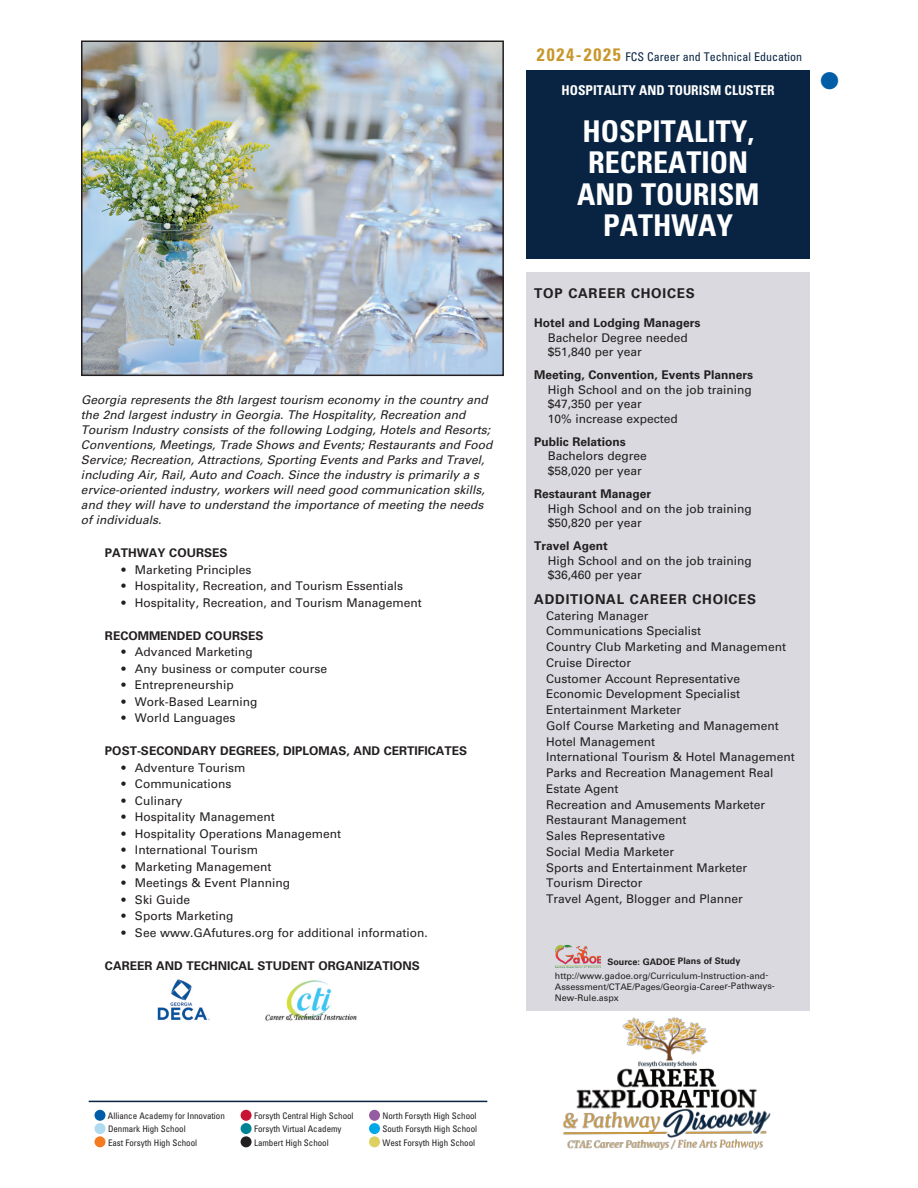
<style>
.page{position:relative;width:918px;height:1188px;background:#fff}
.page>*{position:absolute;margin:0;border:0;box-sizing:border-box;transform-origin:0 0}
.t1{font:700 condensed 30px/31.5px "Univers LT Std";color:#fff;text-align:center}
.t2{font:24px "Zapf Dingbats ITC";color:#015da6}
.t3{font:700 13.5px "Univers LT Std";letter-spacing:.055em;color:#231f20}
.t4{font:700 condensed 13.5px "Univers LT Std";color:#fff}
.t5{font:12px/15.8px "Univers LT Std";color:#231f20}
.t6{font:italic 12px/15px "Univers LT Std";color:#231f20}
.t7{font:700 12px "Univers LT Std";color:#231f20}
.t8{font:condensed 12px "Univers LT Std";color:#082442}
.t9{font:condensed 9px/13.5px "Univers LT Std";letter-spacing:-.005em;color:#231f20}
.t10{font:9px/10.9px "Univers LT Std";letter-spacing:-.005em;color:#231f20}
.t11{font:700 9px "Univers LT Std";letter-spacing:-.005em;color:#231f20}
.s1{font-weight:700;font-size:18px;color:#c8972b}
</style>
<div class="page">
<img style="left:563px;top:1017px;width:208px;height:133px">
<div style="left:526px;top:273px;width:284px;height:738px;background:#d9d9df"></div>
<img style="left:555px;top:944px;width:47px;height:24px">
<div style="left:526px;top:70px;width:284px;height:189px;background:#082442"></div>
<div style="left:95px;top:1110px;width:10px;height:11px;background:#015da6;border-radius:50%"></div>
<div style="left:95px;top:1123px;width:10px;height:11px;background:#b0daef;border-radius:50%"></div>
<div style="left:95px;top:1136px;width:10px;height:11px;background:#f47b21;border-radius:50%"></div>
<div style="left:241px;top:1110px;width:11px;height:11px;background:#c71433;border-radius:50%"></div>
<div style="left:241px;top:1123px;width:11px;height:11px;background:#008297;border-radius:50%"></div>
<div style="left:241px;top:1136px;width:11px;height:11px;background:#231f20;border-radius:50%"></div>
<div style="left:369px;top:1110px;width:11px;height:11px;background:#955da1;border-radius:50%"></div>
<div style="left:369px;top:1123px;width:11px;height:11px;background:#00a8e7;border-radius:50%"></div>
<div style="left:369px;top:1136px;width:11px;height:11px;background:#ded060;border-radius:50%"></div>
<hr style="left:89px;top:1101px;width:398px;height:1px;background:#082442">
<img style="left:84px;top:43px;width:417px;height:330px">
<div style="left:81px;top:40px;width:423px;height:336px;border:2px solid #231f20"></div>
<img style="left:265px;top:980px;width:92px;height:41px">
<img style="left:157px;top:979px;width:53px;height:42px">
<p class="t6" style="left:81px;top:393px;width:413px">Georgia represents the 8th largest tourism economy in the country and the 2nd largest industry in Georgia. The Hospitality, Recreation and Tourism Industry consists of the following Lodging, Hotels and Resorts; Conventions, Meetings, Trade Shows and Events; Restaurants and Food Service; Recreation, Attractions, Sporting Events and Parks and Travel, including Air, Rail, Auto and Coach. Since the industry is primarily a s ervice-oriented industry, workers will need good communication skills, and they will have to understand the importance of meeting the needs of individuals.</p>
<p class="t7" style="left:105px;top:548px;width:124px">PATHWAY COURSES</p>
<p class="t5" style="left:121px;top:562px;width:131px">• Marketing Principles</p>
<p class="t5" style="left:121px;top:579px;width:283px">• Hospitality, Recreation, and Tourism Essentials</p>
<p class="t5" style="left:121px;top:595px;width:302px">• Hospitality, Recreation, and Tourism Management</p>
<p class="t7" style="left:105px;top:631px;width:160px">RECOMMENDED COURSES</p>
<p class="t5" style="left:121px;top:645px;width:133px">• Advanced Marketing</p>
<p class="t5" style="left:121px;top:661px;width:207px">• Any business or computer course</p>
<p class="t5" style="left:121px;top:678px;width:114px">• Entrepreneurship</p>
<p class="t5" style="left:121px;top:694px;width:137px">• Work-Based Learning</p>
<p class="t5" style="left:121px;top:711px;width:115px">• World Languages</p>
<p class="t7" style="left:105px;top:746px;width:364px">POST-SECONDARY DEGREES, DIPLOMAS, AND CERTIFICATES</p>
<p class="t5" style="left:121px;top:760px;width:125px">• Adventure Tourism</p>
<p class="t5" style="left:121px;top:777px;width:112px">• Communications</p>
<p class="t5" style="left:121px;top:793px;width:62px">• Culinary</p>
<p class="t5" style="left:121px;top:810px;width:155px">• Hospitality Management</p>
<p class="t5" style="left:121px;top:826px;width:221px">• Hospitality Operations Management</p>
<p class="t5" style="left:121px;top:843px;width:138px">• International Tourism</p>
<p class="t5" style="left:121px;top:859px;width:151px">• Marketing Management</p>
<p class="t5" style="left:121px;top:876px;width:170px">• Meetings &amp; Event Planning</p>
<p class="t5" style="left:121px;top:892px;width:70px">• Ski Guide</p>
<p class="t5" style="left:121px;top:909px;width:113px">• Sports Marketing</p>
<p class="t5" style="left:121px;top:925px;width:308px">• See www.GAfutures.org for additional information.</p>
<p class="t7" style="left:105px;top:961px;width:316px">CAREER AND TECHNICAL STUDENT ORGANIZATIONS</p>
<p class="t8" style="left:537px;top:52px;width:267px"><span class="s1">2024-2025</span> FCS Career and Technical Education</p>
<p class="t4" style="left:562px;top:85px;width:215px">HOSPITALITY AND TOURISM CLUSTER</p>
<h1 class="t1" style="left:577px;top:118px;width:184px">HOSPITALITY,<br>RECREATION<br>AND TOURISM<br>PATHWAY</h1>
<h2 class="t2" style="left:820px;top:67px;width:20px">●</h2>
<p class="t3" style="left:534px;top:288px;width:162px">TOP CAREER CHOICES</p>
<p class="t7" style="left:534px;top:319px;width:168px">Hotel and Lodging Managers</p>
<p class="t5" style="left:548px;top:331px;width:142px;line-height:14.4px">Bachelor Degree needed $51,840 per year</p>
<p class="t7" style="left:534px;top:371px;width:221px">Meeting, Convention, Events Planners</p>
<p class="t5" style="left:548px;top:383px;width:206px;line-height:14.4px">High School and on the job training $47,350 per year<br>10% increase expected</p>
<p class="t7" style="left:534px;top:437px;width:93px">Public Relations</p>
<p class="t5" style="left:548px;top:450px;width:101px;line-height:14.4px">Bachelors degree $58,020 per year</p>
<p class="t7" style="left:534px;top:490px;width:119px">Restaurant Manager</p>
<p class="t5" style="left:548px;top:502px;width:206px;line-height:14.4px">High School and on the job training $50,820 per year</p>
<p class="t7" style="left:534px;top:542px;width:75px">Travel Agent</p>
<p class="t5" style="left:548px;top:554px;width:206px;line-height:14.4px">High School and on the job training $36,460 per year</p>
<p class="t3" style="left:534px;top:594px;width:224px">ADDITIONAL CAREER CHOICES</p>
<p class="t5" style="left:546px;top:608px;width:250px">Catering Manager<br>Communications Specialist<br>Country Club Marketing and Management<br>Cruise Director<br>Customer Account Representative<br>Economic Development Specialist<br>Entertainment Marketer<br>Golf Course Marketing and Management<br>Hotel Management<br>International Tourism &amp; Hotel Management<br>Parks and Recreation Management Real<br>Estate Agent<br>Recreation and Amusements Marketer<br>Restaurant Management<br>Sales Representative<br>Social Media Marketer<br>Sports and Entertainment Marketer<br>Tourism Director<br>Travel Agent, Blogger and Planner</p>
<p class="t11" style="left:607px;top:958px;width:135px">Source: GADOE Plans of Study</p>
<p class="t10" style="left:555px;top:971px;width:222px">http://www.gadoe.org/Curriculum-Instruction-and-<br>Assessment/CTAE/Pages/Georgia-Career-Pathways-<br>New-Rule.aspx</p>
<p class="t9" style="left:108px;top:1109px;width:118px">Alliance Academy for Innovation<br>Denmark High School<br>East Forsyth High School</p>
<p class="t9" style="left:254px;top:1109px;width:101px">Forsyth Central High School<br>Forsyth Virtual Academy<br>Lambert High School</p>
<p class="t9" style="left:383px;top:1109px;width:96px;text-align:justify">North Forsyth High School South Forsyth High School West Forsyth High School</p>
</div>
